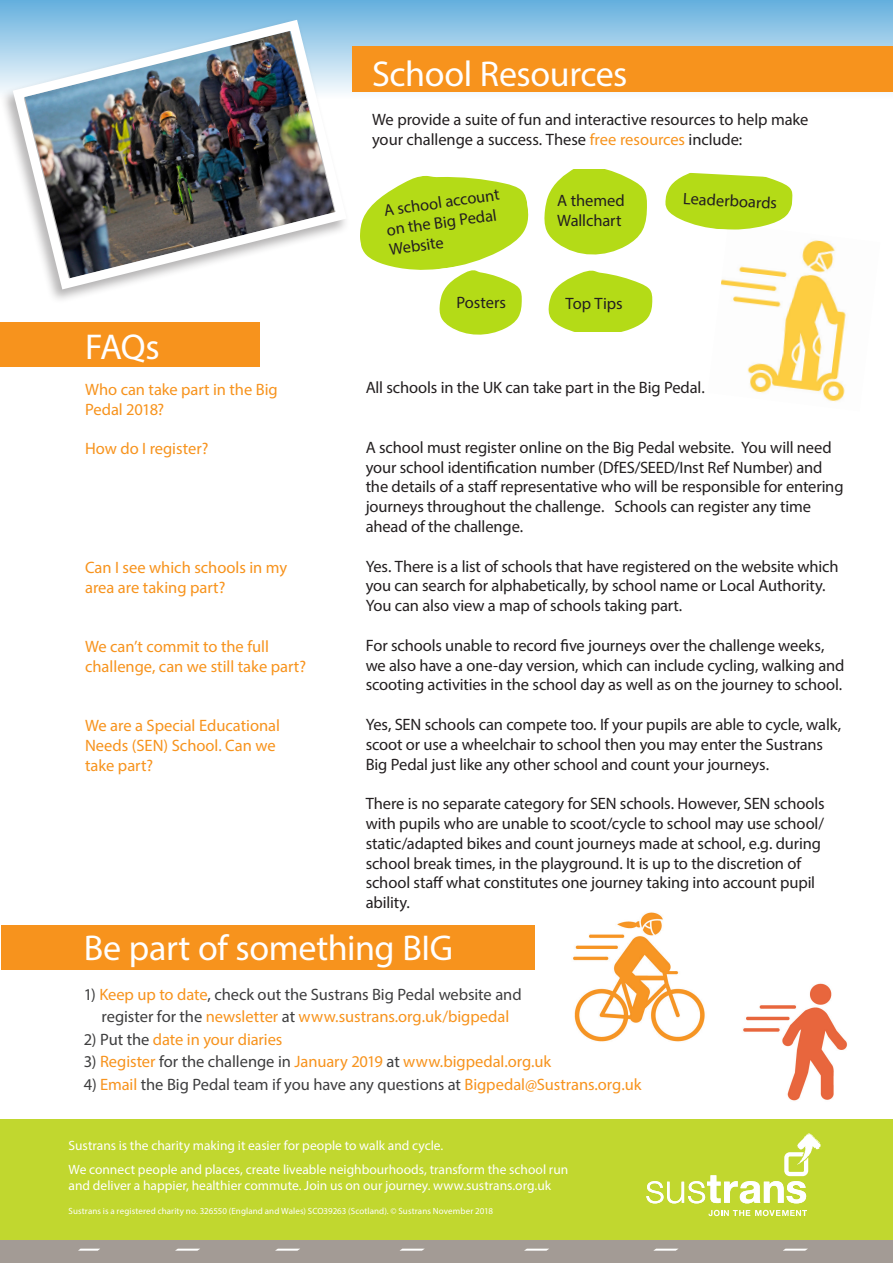
<style>
.page{position:relative;width:893px;height:1263px;background:#fff}
.page>*{position:absolute;margin:0;border:0;box-sizing:border-box;transform-origin:0 0}
.t1{font:36px "Myriad Pro";letter-spacing:-.01em;color:#fff}
.t2{font:16.5px/19.8px "Myriad Pro";letter-spacing:-.01em;color:#231f20}
.t3{font:16.5px/19.8px "Myriad Pro";color:#f7931d}
.t4{font:16.5px "Myriad Pro";letter-spacing:-.005em;color:#3e3e3f}
.t5{font:13.5px/16.2px "Myriad Pro";color:#fff}
.t6{font:9px "Myriad Pro";letter-spacing:.01em;color:#fff}
.s1{color:#f7931d}
.s2{color:#3e3e3f}
</style>
<div class="page">
<div style="left:1px;top:1119px;width:892px;height:119px;background:#c1d72f"></div>
<svg style="left:0;top:0;width:893px;height:93px;background:#86bfe0"></svg>
<div style="left:0;top:1239px;width:893px;height:24px;background:#a39b95"></div>
<div style="left:0;top:1231px;width:893px;height:8px;background:#c1d72f"></div>
<svg style="left:78px;top:1249px;width:22px;height:2px"></svg>
<svg style="left:275px;top:1249px;width:25px;height:2px"></svg>
<svg style="left:175px;top:1249px;width:25px;height:2px"></svg>
<svg style="left:400px;top:1249px;width:24px;height:2px"></svg>
<svg style="left:524px;top:1249px;width:25px;height:2px"></svg>
<svg style="left:653px;top:1249px;width:25px;height:2px"></svg>
<svg style="left:783px;top:1249px;width:24px;height:2px"></svg>
<img style="left:528px;top:912px;width:177px;height:130px">
<img style="left:721px;top:240px;width:125px;height:162px">
<div style="left:0;top:322px;width:259px;height:45px;background:#f7931d"></div>
<div style="left:353px;top:46px;width:540px;height:45px;background:#f7931d"></div>
<div style="left:1px;top:925px;width:534px;height:44px;background:#f7931d"></div>
<div style="left:0;top:18px;width:350px;height:287px;background:#231f20;opacity:.35"></div>
<img style="left:7px;top:14px;width:345px;height:281px">
<svg style="left:708px;top:1210px;width:99px;height:6px"></svg>
<svg style="left:646px;top:1133px;width:174px;height:70px"></svg>
<img style="left:743px;top:983px;width:105px;height:118px">
<svg style="left:544px;top:169px;width:103px;height:85px"></svg>
<svg style="left:549px;top:271px;width:103px;height:61px"></svg>
<svg style="left:360px;top:175px;width:169px;height:160px"></svg>
<svg style="left:665px;top:173px;width:128px;height:57px"></svg>
<p class="t1" style="left:372px;top:52px;width:257px">School Resources</p>
<p class="t2" style="left:372px;top:110px;width:438px">We provide a suite of fun and interactive resources to help make your challenge a success. These <span class="s1">free resources</span> include:</p>
<p class="t1" style="left:85px;top:324px;width:76px">FAQs</p>
<p class="t3" style="left:85px;top:379px;width:194px">Who can take part in the Big<br>Pedal 2018?</p>
<p class="t3" style="left:85px;top:438px;width:125px">How do I register?</p>
<p class="t3" style="left:85px;top:557px;width:204px">Can I see which schools in my area are taking part?</p>
<p class="t3" style="left:85px;top:636px;width:223px">We can’t commit to the full challenge, can we still take part?</p>
<p class="t3" style="left:85px;top:716px;width:197px">We are a Special Educational<br>Needs (SEN) School. Can we take part?</p>
<p class="t2" style="left:382px;top:200px;width:118px;rotate:-8deg">A school account on the Big Pedal<br>Website</p>
<p class="t2" style="left:557px;top:190px;width:69px">A themed<br>Wallchart</p>
<p class="t2" style="left:457px;top:292px;width:51px">Posters</p>
<p class="t2" style="left:566px;top:293px;width:58px">Top Tips</p>
<p class="t2" style="left:684px;top:188px;width:96px;rotate:3deg">Leaderboards</p>
<p class="t2" style="left:366px;top:378px;width:341px">All schools in the UK can take part in the Big Pedal.</p>
<p class="t2" style="left:366px;top:437px;width:479px">A school must register online on the Big Pedal website. You will need your school identification number (DfES/SEED/Inst Ref Number) and the details of a staff representative who will be responsible for entering journeys throughout the challenge. Schools can register any time ahead of the challenge.</p>
<p class="t2" style="left:366px;top:556px;width:474px">Yes. There is a list of schools that have registered on the website which you can search for alphabetically, by school name or Local Authority.<br>You can also view a map of schools taking part.</p>
<p class="t2" style="left:366px;top:635px;width:480px">For schools unable to record five journeys over the challenge weeks, we also have a one-day version, which can include cycling, walking and scooting activities in the school day as well as on the journey to school.</p>
<p class="t2" style="left:366px;top:714px;width:477px">Yes, SEN schools can compete too. If your pupils are able to cycle, walk, scoot or use a wheelchair to school then you may enter the Sustrans<br>Big Pedal just like any other school and count your journeys.</p>
<p class="t2" style="left:366px;top:793px;width:460px">There is no separate category for SEN schools. However, SEN schools with pupils who are unable to scoot/cycle to school may use school/ static/adapted bikes and count journeys made at school, e.g. during school break times, in the playground. It is up to the discretion of school staff what constitutes one journey taking into account pupil ability.</p>
<p class="t1" style="left:84px;top:926px;width:371px">Be part of something BIG</p>
<p class="t4" style="left:84px;top:984px;width:439px">1) <span class="s1">Keep up to date</span>, check out the Sustrans Big Pedal website and</p>
<p class="t3" style="left:101px;top:1006px;width:409px"><span class="s2">register for the</span> newsletter <span class="s2">at</span> www.sustrans.org.uk/bigpedal</p>
<p class="t3" style="left:84px;top:1029px;width:200px"><span class="s2">2) Put the</span> date in your diaries</p>
<p class="t3" style="left:84px;top:1051px;width:469px"><span class="s2">3)</span> Register <span class="s2">for the challenge in</span> January 2019 <span class="s2">at</span> www.bigpedal.org.uk</p>
<p class="t4" style="left:84px;top:1074px;width:559px">4) <span class="s1">Email</span> the Big Pedal team if you have any questions at <span class="s1">Bigpedal@Sustrans.org.uk</span></p>
<p class="t5" style="left:69px;top:1137px;width:376px">Sustrans is the charity making it easier for people to walk and cycle.</p>
<p class="t5" style="left:69px;top:1161px;width:501px">We connect people and places, create liveable neighbourhoods, transform the school run and deliver a happier, healthier commute. Join us on our journey. www.sustrans.org.uk</p>
<p class="t6" style="left:69px;top:1206px;width:426px">Sustrans is a registered charity no. 326550 (England and Wales) SCO39263 (Scotland). © Sustrans November 2018</p>
</div>
